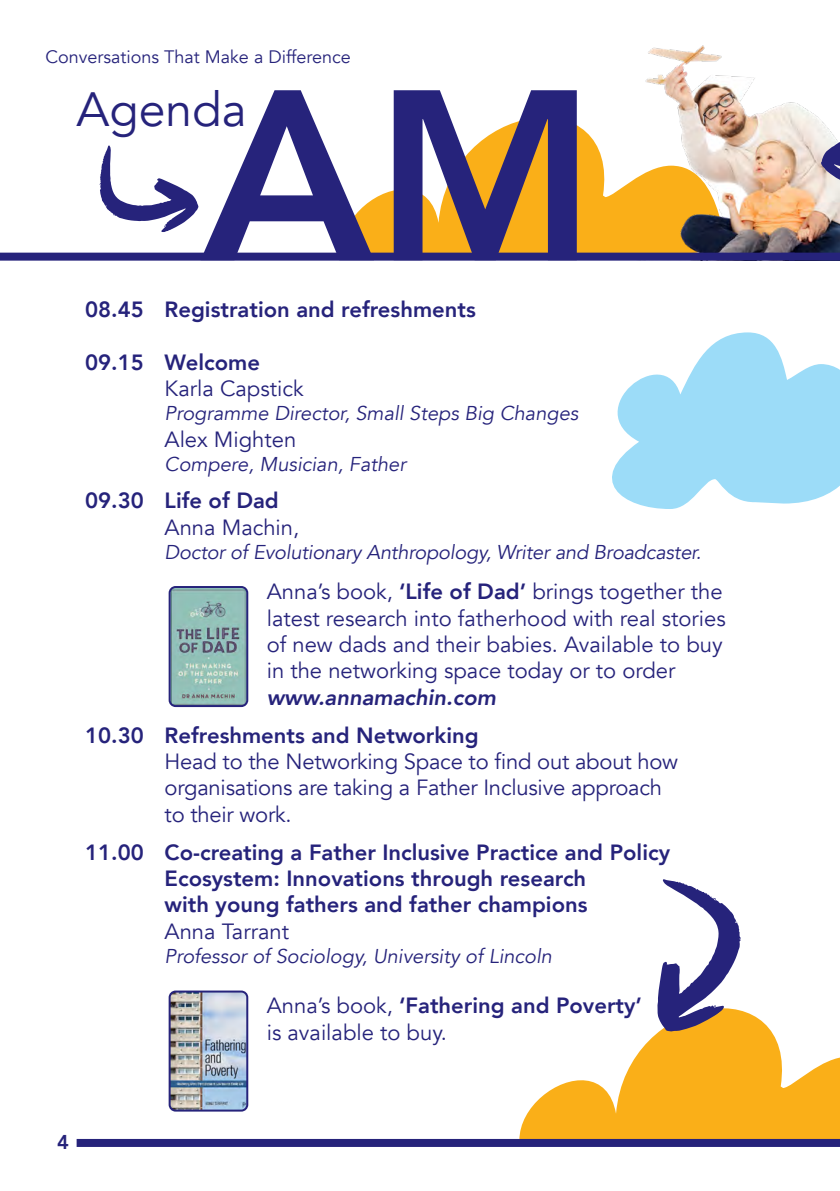
<style>
.page{position:relative;width:840px;height:1191px;background:#fff}
.page>*{position:absolute;margin:0;border:0;box-sizing:border-box;transform-origin:0 0}
.t1{font:800 240px "Avenir";color:#26237b}
.t2{font:48px "Avenir";color:#26237b}
.t3{font:22px/26.4px "Avenir";color:#26237b}
.t4{font:800 22px/26.4px "Avenir";color:#26237b;text-align:center}
.t5{font:italic 20px "Avenir";color:#26237b}
.t6{font:800 20px "Avenir";color:#26237b}
.t7{font:18px "Avenir";color:#26237b}
.s1{font-weight:800}
.s2{font-weight:800;font-style:italic}
</style>
<div class="page">
<svg style="left:519px;top:1010px;width:320px;height:129px;fill:#faaf18"></svg>
<svg style="left:342px;top:117px;width:253px;height:136px;fill:#faaf18"></svg>
<img style="left:595px;top:45px;width:244px;height:208px">
<div style="left:0;top:253px;width:794px;height:8px;background:#26237b"></div>
<div style="left:788px;top:253px;width:51px;height:8px;background:#26237b"></div>
<svg style="left:99px;top:145px;width:99px;height:87px"></svg>
<div style="left:77px;top:1139px;width:762px;height:8px;background:#26237b"></div>
<img style="left:171px;top:589px;width:74px;height:115px">
<div style="left:168px;top:586px;width:80px;height:121px;border:2px solid #26237b;border-radius:6px"></div>
<svg style="left:820px;top:96px;width:19px;height:86px"></svg>
<svg style="left:656px;top:879px;width:84px;height:152px"></svg>
<svg style="left:612px;top:332px;width:227px;height:177px;fill:#9cdcf8"></svg>
<img style="left:171px;top:993px;width:76px;height:117px">
<div style="left:168px;top:990px;width:80px;height:121px;border:2px solid #26237b;border-radius:6px"></div>
<p class="t7" style="left:45px;top:46px;width:307px">Conversations That Make a Difference</p>
<p class="t2" style="left:77px;top:81px;width:171px">Agenda</p>
<p class="t1" style="left:200px;top:-10px;width:397px">AM</p>
<p class="t4" style="left:85px;top:296px;width:392px">08.45 Registration and refreshments</p>
<p class="t4" style="left:164px;top:349px;width:97px">Welcome</p>
<p class="t4" style="left:85px;top:349px;width:60px">09.15</p>
<p class="t3" style="left:164px;top:376px;width:140px">Karla Capstick</p>
<p class="t5" style="left:164px;top:401px;width:415px">Programme Director, Small Steps Big Changes</p>
<p class="t3" style="left:164px;top:426px;width:133px">Alex Mighten</p>
<p class="t5" style="left:164px;top:452px;width:243px">Compere, Musician, Father</p>
<p class="t4" style="left:85px;top:487px;width:195px">09.30 Life of Dad</p>
<p class="t3" style="left:164px;top:514px;width:136px">Anna Machin,</p>
<p class="t5" style="left:164px;top:540px;width:538px">Doctor of Evolutionary Anthropology, Writer and Broadcaster.</p>
<p class="t3" style="left:266px;top:579px;width:460px">Anna’s book, <span class="s1">‘Life of Dad’</span> brings together the latest research into fatherhood with real stories of new dads and their babies. Available to buy in the networking space today or to order <span class="s2">www.annamachin.com</span></p>
<p class="t4" style="left:85px;top:721px;width:395px">10.30 Refreshments and Networking</p>
<p class="t3" style="left:164px;top:748px;width:514px">Head to the Networking Space to find out about how organisations are taking a Father Inclusive approach to their work.</p>
<p class="t4" style="left:85px;top:838px;width:586px">11.00 Co-creating a Father Inclusive Practice and Policy<br>Ecosystem: Innovations through research<br>with young fathers and father champions</p>
<p class="t3" style="left:164px;top:918px;width:126px">Anna Tarrant</p>
<p class="t5" style="left:164px;top:944px;width:389px">Professor of Sociology, University of Lincoln</p>
<p class="t3" style="left:266px;top:992px;width:376px">Anna’s book, <span class="s1">‘Fathering and Poverty’ </span>is available to buy.</p>
<p class="t6" style="left:57px;top:1126px;width:13px">4</p>
</div>
